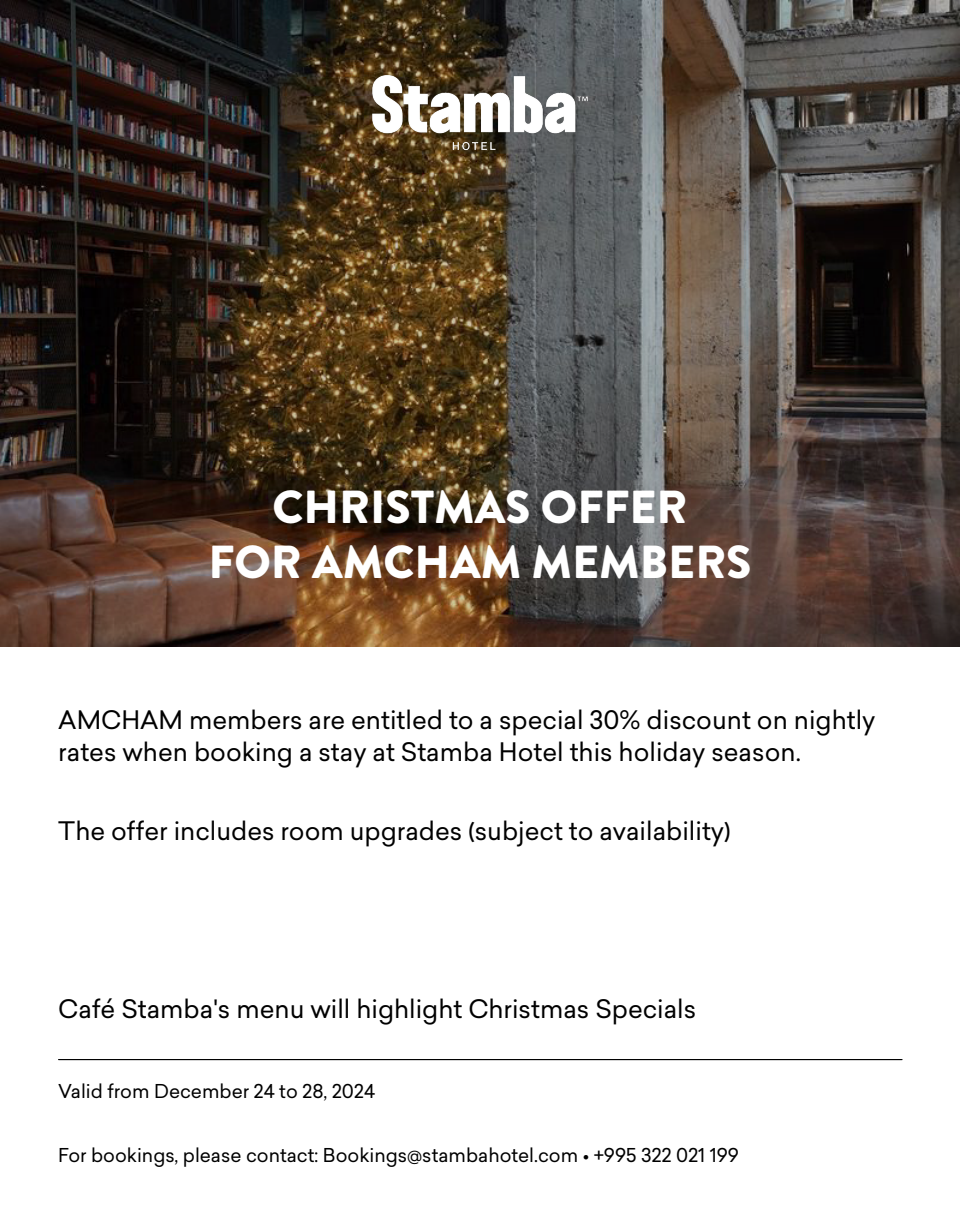
<style>
.page{position:relative;width:960px;height:1214px;background:#fff}
.page>*{position:absolute;margin:0;border:0;box-sizing:border-box;transform-origin:0 0}
.t1{font:900 46.25px/55.5px "Brandon Grotesque";color:#fff;text-align:center}
.t2{font:25px/32.5px "Sailec";color:#000}
.t3{font:18.75px "Sailec";color:#000}
</style>
<div class="page">
<img style="left:0;top:0;width:960px;height:646px">
<hr style="left:58px;top:1059px;width:844px;height:1px;background:#000">
<img style="left:369px;top:75px;width:222px;height:77px">
<h1 class="t1" style="left:208px;top:480px;width:545px">CHRISTMAS OFFER<br>FOR AMCHAM MEMBERS</h1>
<p class="t2" style="left:58px;top:703px;width:819px">AMCHAM members are entitled to a special 30% discount on nightly rates when booking a stay at Stamba Hotel this holiday season.</p>
<p class="t2" style="left:58px;top:814px;width:674px">The offer includes room upgrades (subject to availability)</p>
<p class="t2" style="left:58px;top:992px;width:639px">Café Stamba's menu will highlight Christmas Specials</p>
<p class="t3" style="left:58px;top:1078px;width:318px">Valid from December 24 to 28, 2024</p>
<p class="t3" style="left:58px;top:1141px;width:682px">For bookings, please contact: Bookings@stambahotel.com • +995 322 021 199</p>
</div>
